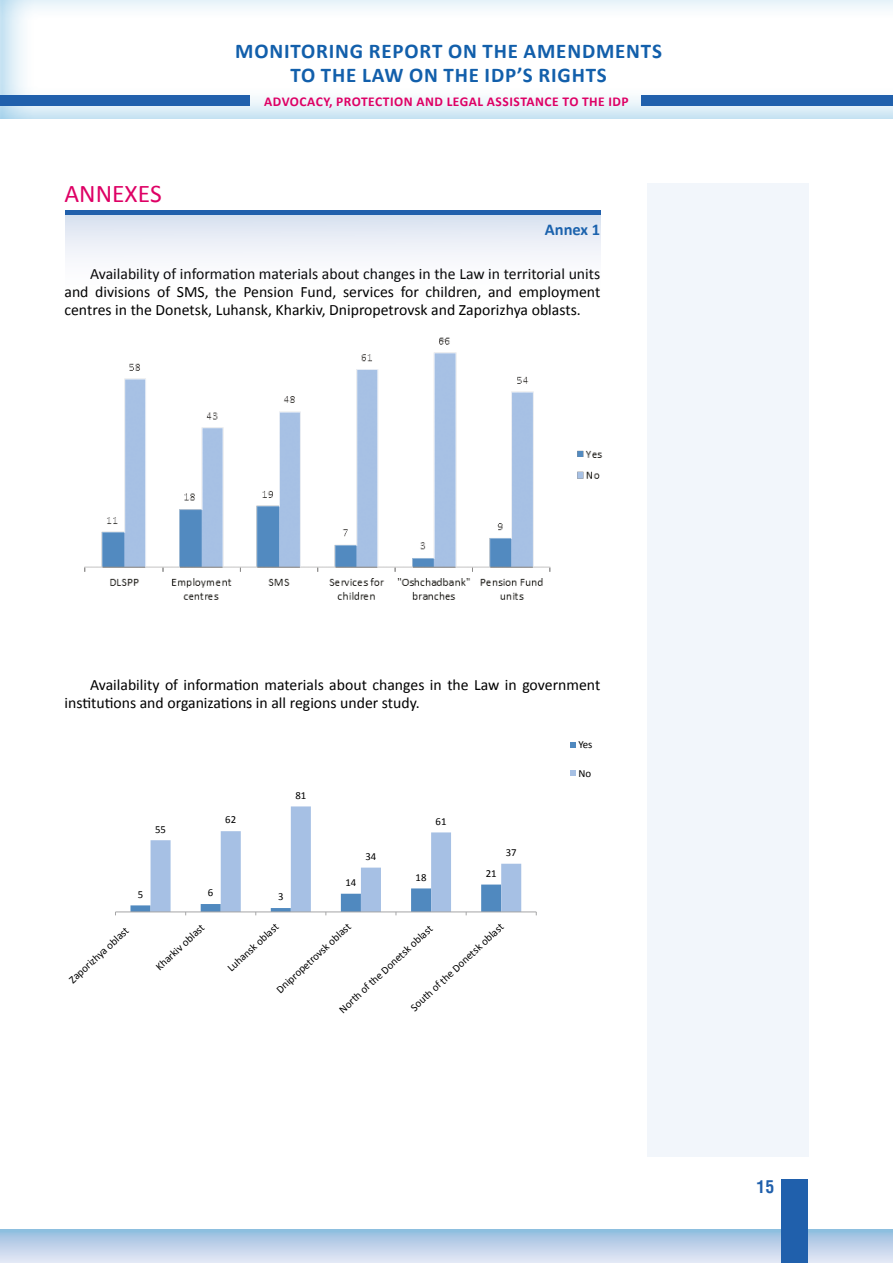
<style>
.page{position:relative;width:893px;height:1263px;background:#fff}
.page>*{position:absolute;margin:0;border:0;box-sizing:border-box;transform-origin:0 0}
.t1{font:25.5px "Calibri";color:#de0065}
.t2{font:700 21px "Calibri";letter-spacing:.04em;color:#125fab}
.t3{font:700 18px "Helios Cond";color:#2060ac}
.t4{font:700 16.5px "Calibri";color:#125fab}
.t5{font:15.75px/18px "Calibri";color:#000;text-align:justify}
.t6{font:700 13.5px "Calibri";letter-spacing:.04em;color:#de0065}
.t7{font:10.95px "Calibri";color:#000}
.t8{font:10.8px "Calibri";color:#000}
</style>
<div class="page">
<hr style="left:0;top:0;width:1px;height:121px;background:#0080c8;opacity:.5">
<div style="left:0;top:95px;width:48px;height:11px;background:#2060ac"></div>
<div style="left:1px;top:0;width:892px;height:121px;background:#0080c8;opacity:.5"></div>
<div style="left:0;top:96px;width:250px;height:10px;background:#2060ac"></div>
<div style="left:642px;top:95px;width:251px;height:11px;background:#2060ac"></div>
<svg style="left:0;top:1230px;width:893px;height:33px;background:#bed2ea"></svg>
<div style="left:782px;top:1179px;width:26px;height:84px;background:#2060ac"></div>
<div style="left:647px;top:183px;width:162px;height:974px;background:#f2f6fb"></div>
<hr style="left:115px;top:912px;width:421px;height:1px;background:#a4a4a5">
<svg style="left:130px;top:806px;width:391px;height:109px"></svg>
<svg style="left:570px;top:742px;width:6px;height:6px"></svg>
<svg style="left:570px;top:770px;width:6px;height:6px"></svg>
<div style="left:65px;top:214px;width:535px;height:85px;background:linear-gradient(to bottom,#dce4f1,#fff)"></div>
<div style="left:65px;top:210px;width:535px;height:5px;background:#2060ac"></div>
<img style="left:84px;top:337px;width:519px;height:263px">
<h2 class="t2" style="left:235px;top:38px;width:33px">MONITORING</h2>
<h2 class="t2" style="left:369px;top:38px;width:50px">REPORT</h2>
<h2 class="t2" style="left:448px;top:38px;width:47px">ON THE</h2>
<h2 class="t2" style="left:524px;top:38px;width:46px">AMEND</h2>
<h2 class="t2" style="left:596px;top:38px;width:32px">MENTS</h2>
<h2 class="t2" style="left:290px;top:62px;width:43px">TO THE</h2>
<h2 class="t2" style="left:362px;top:62px;width:94px">LAW ON THE</h2>
<h2 class="t2" style="left:485px;top:62px;width:66px">ID P’S RIGHTS</h2>
<h1 class="t1" style="left:64px;top:178px;width:97px">Annexes</h1>
<p class="t6" style="left:264px;top:93px;width:366px">ADVOCACY, PROTECTION AND LEGAL ASSISTANCE TO THE IDP</p>
<p class="t4" style="left:545px;top:219px;width:57px">ANNEX 1</p>
<p class="t5" style="left:64px;top:264px;width:537px;text-indent:26px">Availability of information materials about changes in the Law in territorial units and divisions of SMS, the Pension Fund, services for children, and employment centres in the Donetsk, Luhansk, Kharkiv, Dnipropetrovsk and Zaporizhya oblasts.</p>
<p class="t5" style="left:64px;top:675px;width:537px;text-indent:26px">Availability of information materials about changes in the Law in government institutions and organizations in all regions under study.</p>
<p class="t8" style="left:155px;top:822px;width:12px">55</p>
<p class="t8" style="left:225px;top:813px;width:12px">62</p>
<p class="t8" style="left:138px;top:887px;width:7px">5</p>
<p class="t8" style="left:208px;top:886px;width:7px">6</p>
<p class="t8" style="left:295px;top:788px;width:12px">81</p>
<p class="t8" style="left:278px;top:890px;width:7px">3</p>
<p class="t8" style="left:345px;top:876px;width:12px">14</p>
<p class="t8" style="left:365px;top:849px;width:12px">34</p>
<p class="t8" style="left:436px;top:814px;width:12px">61</p>
<p class="t8" style="left:416px;top:870px;width:12px">18</p>
<p class="t8" style="left:486px;top:866px;width:12px">21</p>
<p class="t8" style="left:506px;top:846px;width:12px">37</p>
<p class="t7" style="left:273px;top:986px;width:99px;rotate:-43deg">Dnipropetrovsk oblast</p>
<p class="t7" style="left:66px;top:976px;width:79px;rotate:-43deg">Zaporizhya oblast</p>
<p class="t7" style="left:153px;top:963px;width:64px;rotate:-43deg">Kharkiv oblast</p>
<p class="t7" style="left:224px;top:965px;width:67px;rotate:-43deg">Luhansk oblast</p>
<p class="t7" style="left:408px;top:1004px;width:124px;rotate:-43deg">South of the Donetsk oblast</p>
<p class="t7" style="left:336px;top:1006px;width:125px;rotate:-43deg">North of the Donetsk oblast</p>
<p class="t7" style="left:578px;top:738px;width:16px">Yes</p>
<p class="t7" style="left:578px;top:766px;width:14px">No</p>
<p class="t3" style="left:757px;top:1175px;width:19px">15</p>
</div>
